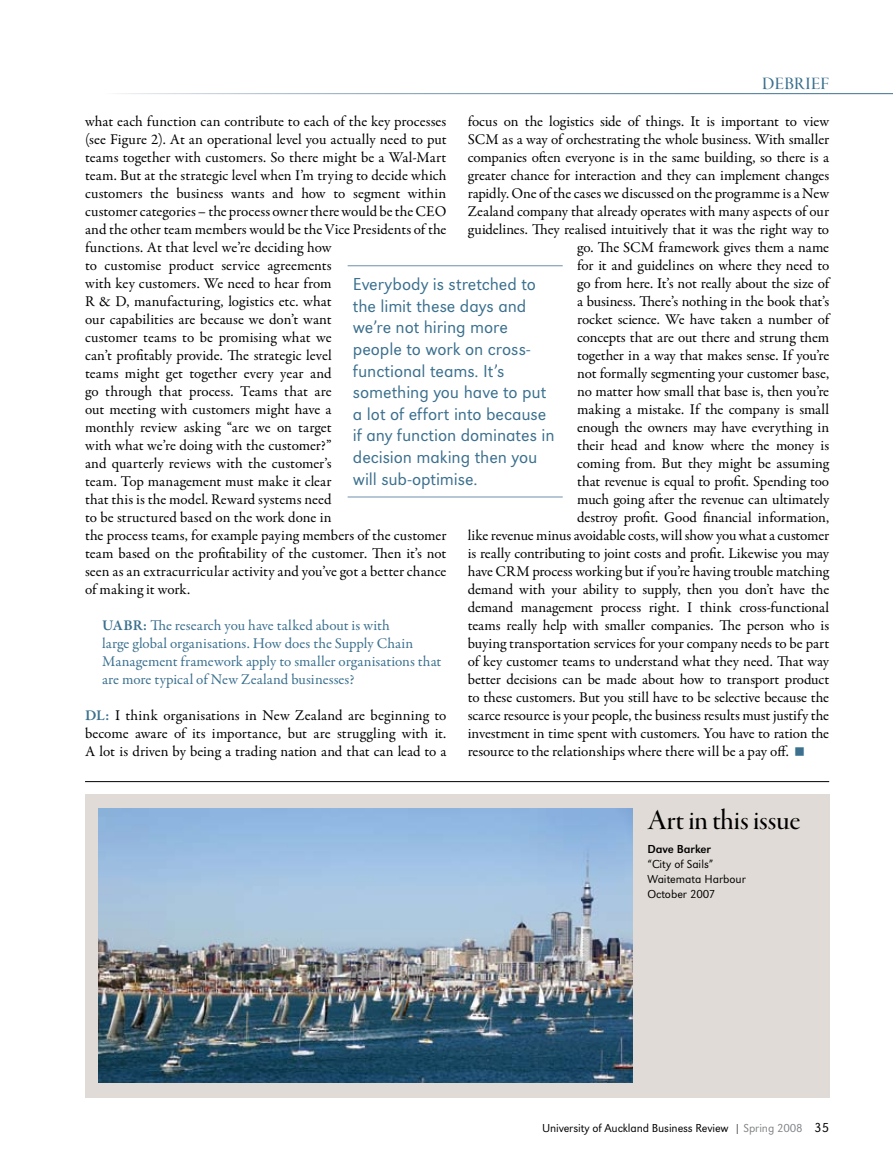
<style>
.page{position:relative;width:893px;height:1170px;background:#fff}
.page>*{position:absolute;margin:0;border:0;box-sizing:border-box;transform-origin:0 0}
.t1{font:30px "Garamond Premr Pro Med Disp";color:#000}
.t2{font:300 18px/21.6px "Grot Macron";letter-spacing:-.005em;color:#3b708e}
.t3{font:18px "Garamond Premr Pro Med Disp";color:#3b708e}
.t4{font:15px/18px "Garamond Premr Pro";letter-spacing:-.005em;color:#000}
.t5{font:15px/18px "Garamond Premr Pro";letter-spacing:.005em;color:#3b708e}
.t6{font:300 12px/15px "Grot Macron";letter-spacing:-.01em;color:#000}
.t7{font:12px "Grot Macron Reg";letter-spacing:-.005em;color:#000}
.s1{font-weight:600}
.s2{font-weight:600;color:#3b708e}
.s3{color:#808285}
.s4{font-size:13.5px}
</style>
<div class="page">
<hr style="left:348px;top:265px;width:215px;height:1px;background:#7e9cb4">
<hr style="left:348px;top:496px;width:215px;height:1px;background:#7e9cb4">
<hr style="left:85px;top:781px;width:744px;height:1px;background:#000">
<div style="left:85px;top:794px;width:744px;height:303px;background:#e0dbd6"></div>
<img style="left:99px;top:808px;width:533px;height:273px">
<p class="t3" style="left:762px;top:73px;width:11px">debrief</p>
<p class="t4" style="left:468px;top:113px;width:363px">focus on the logistics side of things. It is important to view</p>
<p class="t4" style="left:468px;top:131px;width:363px">SCM as a way of orchestrating the whole business. With smaller</p>
<p class="t4" style="left:468px;top:149px;width:363px">companies often everyone is in the same building, so there is a</p>
<p class="t4" style="left:468px;top:167px;width:363px">greater chance for interaction and they can implement changes</p>
<p class="t4" style="left:468px;top:185px;width:363px">rapidly. One of the cases we discussed on the programme is a New</p>
<p class="t4" style="left:468px;top:203px;width:363px">Zealand company that already operates with many aspects of our</p>
<p class="t4" style="left:468px;top:221px;width:363px">guidelines. They realised intuitively that it was the right way to</p>
<p class="t4" style="left:577px;top:239px;width:253px">go. The SCM framework gives them a name</p>
<p class="t4" style="left:577px;top:257px;width:253px">for it and guidelines on where they need to</p>
<p class="t4" style="left:577px;top:275px;width:253px">go from here. It’s not really about the size of</p>
<p class="t4" style="left:577px;top:293px;width:253px">a business. There’s nothing in the book that’s</p>
<p class="t4" style="left:577px;top:311px;width:253px">rocket science. We have taken a number of</p>
<p class="t4" style="left:577px;top:329px;width:253px">concepts that are out there and strung them</p>
<p class="t4" style="left:577px;top:347px;width:253px">together in a way that makes sense. If you’re</p>
<p class="t4" style="left:577px;top:365px;width:253px">not formally segmenting your customer base,</p>
<p class="t4" style="left:577px;top:383px;width:253px">no matter how small that base is, then you’re</p>
<p class="t4" style="left:577px;top:401px;width:253px">making a mistake. If the company is small</p>
<p class="t4" style="left:577px;top:419px;width:253px">enough the owners may have everything in</p>
<p class="t4" style="left:577px;top:437px;width:253px">their head and know where the money is</p>
<p class="t4" style="left:577px;top:455px;width:253px">coming from. But they might be assuming</p>
<p class="t4" style="left:577px;top:473px;width:253px">that revenue is equal to profit. Spending too</p>
<p class="t4" style="left:577px;top:491px;width:253px">much going after the revenue can ultimately</p>
<p class="t4" style="left:577px;top:509px;width:253px">destroy profit. Good financial information,</p>
<p class="t4" style="left:468px;top:527px;width:363px">like revenue minus avoidable costs, will show you what a customer</p>
<p class="t4" style="left:468px;top:545px;width:363px">is really contributing to joint costs and profit. Likewise you may</p>
<p class="t4" style="left:468px;top:563px;width:363px">have CRM process working but if you’re having trouble matching</p>
<p class="t4" style="left:468px;top:581px;width:363px">demand with your ability to supply, then you don’t have the</p>
<p class="t4" style="left:468px;top:599px;width:363px">demand management process right. I think cross-functional</p>
<p class="t4" style="left:468px;top:617px;width:363px">teams really help with smaller companies. The person who is</p>
<p class="t4" style="left:468px;top:635px;width:363px">buying transportation services for your company needs to be part</p>
<p class="t4" style="left:468px;top:653px;width:363px">of key customer teams to understand what they need. That way</p>
<p class="t4" style="left:468px;top:671px;width:363px">better decisions can be made about how to transport product</p>
<p class="t4" style="left:468px;top:689px;width:363px">to these customers. But you still have to be selective because the</p>
<p class="t4" style="left:468px;top:707px;width:363px">scarce resource is your people, the business results must justify the</p>
<p class="t4" style="left:468px;top:725px;width:363px">investment in time spent with customers. You have to ration the</p>
<p class="t4" style="left:468px;top:743px;width:323px">resource to the relationships where there will be a pay off.</p>
<p class="t4" style="left:85px;top:113px;width:363px">what each function can contribute to each of the key processes (see Figure 2). At an operational level you actually need to put teams together with customers. So there might be a Wal-Mart team. But at the strategic level when I’m trying to decide which customers the business wants and how to segment within customer categories – the process owner there would be the CEO and the other team members would be the Vice Presidents of the functions. At that level we’re deciding how<br>to customise product service agreements<br>with key customers. We need to hear from<br>R &amp; D, manufacturing, logistics etc. what<br>our capabilities are because we don’t want<br>customer teams to be promising what we<br>can’t profitably provide. The strategic level<br>teams might get together every year and<br>go through that process. Teams that are<br>out meeting with customers might have a<br>monthly review asking “are we on target<br>with what we’re doing with the customer?”<br>and quarterly reviews with the customer’s<br>team. Top management must make it clear<br>that this is the model. Reward systems need<br>to be structured based on the work done in<br>the process teams, for example paying members of the customer team based on the profitability of the customer. Then it’s not seen as an extracurricular activity and you’ve got a better chance of making it work.</p>
<p class="t5" style="left:102px;top:617px;width:341px"><span class="s1">UABR:</span> The research you have talked about is with<br>large global organisations. How does the Supply Chain Management framework apply to smaller organisations that are more typical of New Zealand businesses?</p>
<p class="t4" style="left:85px;top:707px;width:363px;text-align:justify"><span class="s2">DL:</span> I think organisations in New Zealand are beginning to become aware of its importance, but are struggling with it.<br>A lot is driven by being a trading nation and that can lead to a</p>
<p class="t2" style="left:353px;top:273px;width:203px">Everybody is stretched to the limit these days and we’re not hiring more people to work on cross&shy;functional teams. It’s something you have to put a lot of effort into because if any function dominates in decision making then you will sub-optimise.</p>
<h1 class="t1" style="left:647px;top:803px;width:155px">Art in this issue</h1>
<p class="t7" style="left:647px;top:841px;width:65px">Dave Barker</p>
<p class="t6" style="left:647px;top:856px;width:100px">“City of Sails”<br>Waitemata Harbour<br>October 2007</p>
<p class="t6" style="left:542px;top:1120px;width:289px">University of Auckland Business Review | <span class="s3">Spring 2008</span> <span class="s4">35</span></p>
</div>
